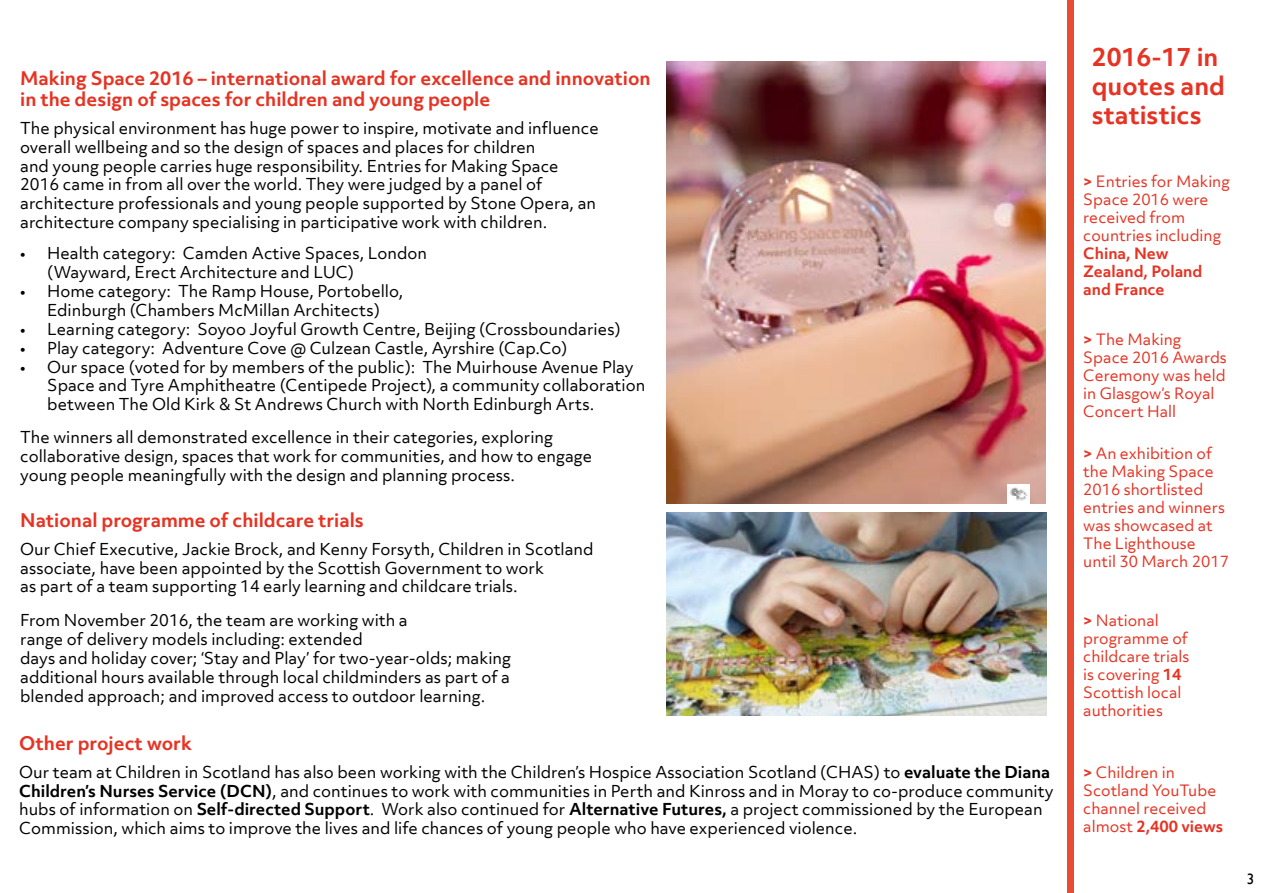
<style>
.page{position:relative;width:1263px;height:893px;background:#fff}
.page>*{position:absolute;margin:0;border:0;box-sizing:border-box;transform-origin:0 0}
.t1{font:700 24px/28.8px "Objektiv Mk 3";color:#e63323}
.t2{font:700 18px/21.6px "Objektiv Mk 3";color:#e63323}
.t3{font:15.75px/18.9px "Objektiv Mk 3";color:#000}
.t4{font:15px/18px "Objektiv Mk 3";color:#e63323}
.t5{font:700 15px/18px "Objektiv Mk 3";color:#e63323}
.t6{font:15px "Gill Sans";color:#000}
.s1{font-weight:700}
</style>
<div class="page">
<img style="left:666px;top:513px;width:380px;height:203px">
<img style="left:666px;top:62px;width:379px;height:441px">
<div style="left:1067px;top:0;width:7px;height:893px;background:#e94c33"></div>
<img style="left:1008px;top:484px;width:21px;height:19px">
<p class="t2" style="left:20px;top:67px;width:632px">Making Space 2016 – international award for excellence and innovation in the design of spaces for children and young people</p>
<p class="t3" style="left:20px;top:118px;width:580px">The physical environment has huge power to inspire, motivate and influence overall wellbeing and so the design of spaces and places for children<br>and young people carries huge responsibility. Entries for Making Space 2016 came in from all over the world. They were judged by a panel of architecture professionals and young people supported by Stone Opera, an architecture company specialising in participative work with children.</p>
<p class="t3" style="left:47px;top:244px;width:381px;text-indent:-27px">• Health category: Camden Active Spaces, London (Wayward, Erect Architecture and LUC)</p>
<p class="t3" style="left:20px;top:281px;width:385px;text-align:center">• Home category: The Ramp House, Portobello,<br>Edinburgh (Chambers McMillan Architects)</p>
<p class="t3" style="left:20px;top:319px;width:602px">• Learning category: Soyoo Joyful Growth Centre, Beijing (Crossboundaries)</p>
<p class="t3" style="left:20px;top:338px;width:549px">• Play category: Adventure Cove @ Culzean Castle, Ayrshire (Cap.Co)</p>
<p class="t3" style="left:47px;top:357px;width:600px;text-indent:-27px">• Our space (voted for by members of the public): The Muirhouse Avenue Play<br>Space and Tyre Amphitheatre (Centipede Project), a community collaboration between The Old Kirk &amp; St Andrews Church with North Edinburgh Arts.</p>
<p class="t3" style="left:20px;top:427px;width:573px">The winners all demonstrated excellence in their categories, exploring collaborative design, spaces that work for communities, and how to engage young people meaningfully with the design and planning process.</p>
<p class="t2" style="left:20px;top:509px;width:345px">National programme of childcare trials</p>
<p class="t3" style="left:20px;top:539px;width:575px">Our Chief Executive, Jackie Brock, and Kenny Forsyth, Children in Scotland associate, have been appointed by the Scottish Government to work<br>as part of a team supporting 14 early learning and childcare trials.</p>
<p class="t3" style="left:20px;top:611px;width:492px">From November 2016, the team are working with a<br>range of delivery models including: extended<br>days and holiday cover; ‘Stay and Play’ for two-year-olds; making additional hours available through local childminders as part of a blended approach; and improved access to outdoor learning.</p>
<p class="t2" style="left:19px;top:732px;width:174px">Other project work</p>
<p class="t3" style="left:19px;top:762px;width:1036px">Our team at Children in Scotland has also been working with the Children’s Hospice Association Scotland (CHAS) to <span class="s1">evaluate the Diana Children’s Nurses Service (DCN)</span>, and continues to work with communities in Perth and Kinross and in Moray to co-produce community hubs of information on <span class="s1">Self-directed Support</span>. Work also continued for <span class="s1">Alternative Futures,</span> a project commissioned by the European Commission, which aims to improve the lives and life chances of young people who have experienced violence.</p>
<h1 class="t1" style="left:1092px;top:42px;width:135px">2016-17 in quotes and statistics</h1>
<p class="t4" style="left:1083px;top:172px;width:148px"><span class="s1">&gt;</span> Entries for Making<br>Space 2016 were received from countries including</p>
<p class="t5" style="left:1083px;top:244px;width:121px">China, New<br>Zealand, Poland and France</p>
<p class="t4" style="left:1083px;top:330px;width:145px"><span class="s1">&gt;</span> The Making<br>Space 2016 Awards<br>Ceremony was held in Glasgow’s Royal<br>Concert Hall</p>
<p class="t4" style="left:1083px;top:444px;width:147px"><span class="s1">&gt;</span> An exhibition of the Making Space<br>2016 shortlisted entries and winners was showcased at<br>The Lighthouse until 30 March 2017</p>
<p class="t4" style="left:1083px;top:612px;width:108px"><span class="s1">&gt;</span> National programme of childcare trials is covering <span class="s1">14<br></span>Scottish local authorities</p>
<p class="t4" style="left:1083px;top:763px;width:141px"><span class="s1">&gt;</span> Children in<br>Scotland YouTube channel received almost <span class="s1">2,400 views</span></p>
<p class="t6" style="left:1247px;top:870px;width:9px">3</p>
</div>
